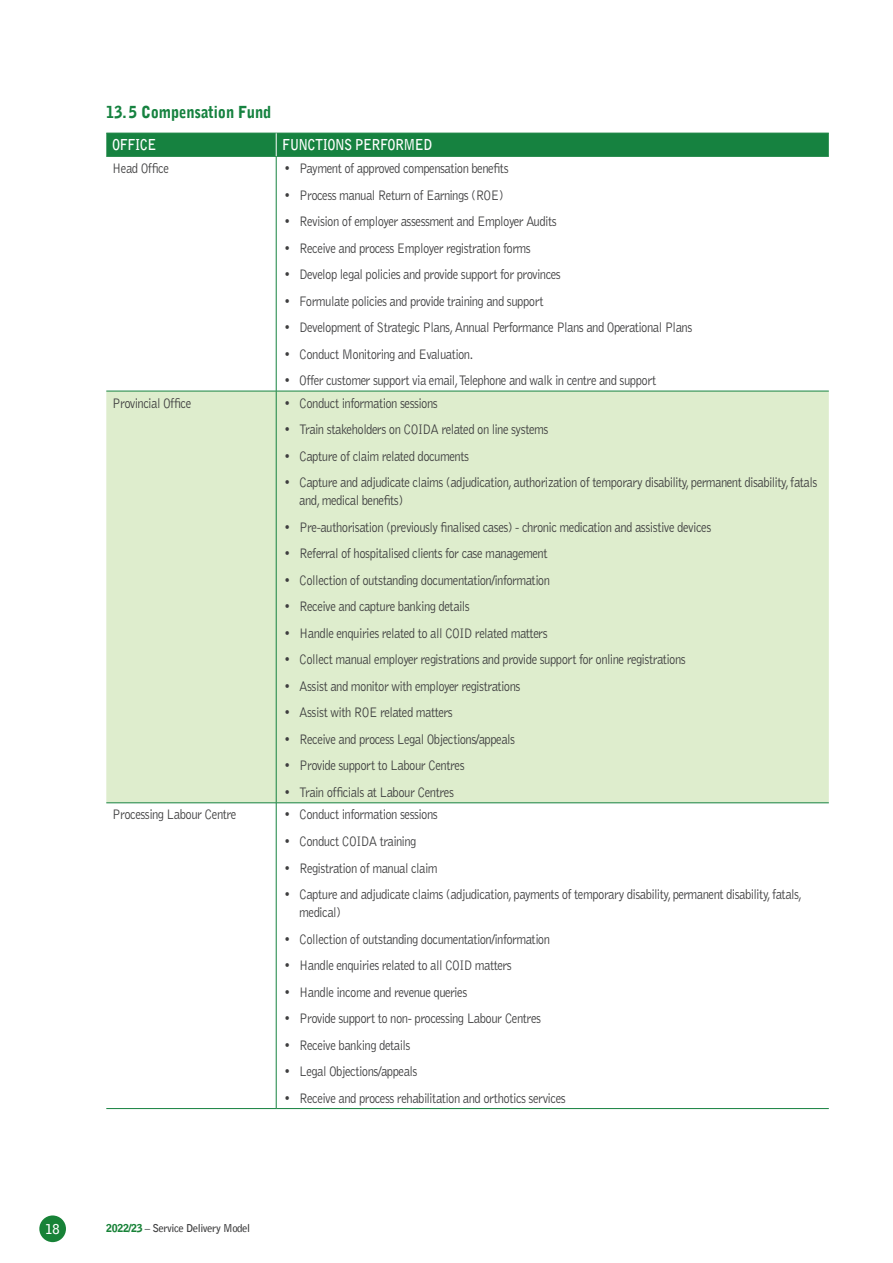
<style>
.page{position:relative;width:893px;height:1263px;background:#fff}
.page>*{position:absolute;margin:0;border:0;box-sizing:border-box;transform-origin:0 0}
._2__SUB-HEADER{font:900 16.5px "Bell Gothic";letter-spacing:-.01em;color:#168240;scale:.9 1}
._4_TABLE_STYLE_2{font:700 15px "Bell Gothic Std";letter-spacing:-.04em;color:#fff;scale:.89 1}
._3_TABLE_STYLE{font:300 14.25px/18px "Bell Gothic Std";letter-spacing:-.04em;color:#3e3e3f;scale:.89 1}
.t1{font:700 13.5px "Bell Gothic Std";color:#fff;scale:.95 1}
.t2{font:700 10.8px "Bell Gothic";letter-spacing:-.04em;color:#3e3e3f}
.s1{font-weight:900;color:#178237}
</style>
<div class="page">
<div style="left:39px;top:1215px;width:27px;height:27px;background:#178237;border-radius:50%"></div>
<div style="left:106px;top:392px;width:723px;height:410px;background:#deedcd"></div>
<hr style="left:106px;top:156px;width:170px;height:1px;background:#168240">
<hr style="left:276px;top:156px;width:553px;height:1px;background:#168240">
<hr style="left:276px;top:157px;width:1px;height:234px;background:#168240">
<hr style="left:106px;top:391px;width:170px;height:1px;background:#168240">
<hr style="left:276px;top:391px;width:553px;height:1px;background:#168240">
<hr style="left:276px;top:391px;width:1px;height:412px;background:#168240">
<hr style="left:106px;top:802px;width:170px;height:1px;background:#168240">
<hr style="left:276px;top:802px;width:553px;height:1px;background:#168240">
<hr style="left:276px;top:803px;width:1px;height:305px;background:#168240">
<hr style="left:106px;top:1108px;width:170px;height:1px;background:#168240">
<hr style="left:276px;top:1108px;width:553px;height:1px;background:#168240">
<div style="left:106px;top:133px;width:723px;height:23px;background:#168240"></div>
<p class="_2__SUB-HEADER" style="left:106px;top:103px;width:185px">13. 5 Compensation Fund</p>
<p class="_4_TABLE_STYLE_2" style="left:112px;top:136px;width:51px">OFFICE</p>
<p class="_4_TABLE_STYLE_2" style="left:282px;top:136px;width:170px">FUNCTIONS PERFORMED</p>
<p class="_3_TABLE_STYLE" style="left:112px;top:160px;width:65px">Head Office</p>
<p class="_3_TABLE_STYLE" style="left:284px;top:160px;width:254px">• Payment of approved compensation benefits</p>
<p class="_3_TABLE_STYLE" style="left:284px;top:186px;width:248px">• Process manual Return of Earnings (ROE)</p>
<p class="_3_TABLE_STYLE" style="left:284px;top:213px;width:308px">• Revision of employer assessment and Employer Audits</p>
<p class="_3_TABLE_STYLE" style="left:284px;top:239px;width:279px">• Receive and process Employer registration forms</p>
<p class="_3_TABLE_STYLE" style="left:284px;top:266px;width:312px">• Develop legal policies and provide support for provinces</p>
<p class="_3_TABLE_STYLE" style="left:284px;top:292px;width:293px">• Formulate policies and provide training and support</p>
<p class="_3_TABLE_STYLE" style="left:284px;top:319px;width:460px">• Development of Strategic Plans, Annual Performance Plans and Operational Plans</p>
<p class="_3_TABLE_STYLE" style="left:284px;top:345px;width:214px">• Conduct Monitoring and Evaluation.</p>
<p class="_3_TABLE_STYLE" style="left:284px;top:372px;width:420px">• Offer customer support via email,Telephone and walk in centre and support</p>
<p class="_3_TABLE_STYLE" style="left:112px;top:394px;width:90px">Provincial Office</p>
<p class="_3_TABLE_STYLE" style="left:284px;top:394px;width:174px">• Conduct information sessions</p>
<p class="_3_TABLE_STYLE" style="left:284px;top:421px;width:298px">• Train stakeholders on COIDA related on line systems</p>
<p class="_3_TABLE_STYLE" style="left:284px;top:447px;width:209px">• Capture of claim related documents</p>
<p class="_3_TABLE_STYLE" style="left:299px;top:474px;width:584px;text-indent:-15px">• Capture and adjudicate claims (adjudication, authorization of temporary disability, permanent disability, fatals and, medical benefits)</p>
<p class="_3_TABLE_STYLE" style="left:284px;top:518px;width:481px">• Pre-authorisation (previously finalised cases) - chronic medication and assistive devices</p>
<p class="_3_TABLE_STYLE" style="left:284px;top:545px;width:297px">• Referral of hospitalised clients for case management</p>
<p class="_3_TABLE_STYLE" style="left:284px;top:571px;width:300px">• Collection of outstanding documentation/information</p>
<p class="_3_TABLE_STYLE" style="left:284px;top:598px;width:210px">• Receive and capture banking details</p>
<p class="_3_TABLE_STYLE" style="left:284px;top:624px;width:298px">• Handle enquiries related to all COID related matters</p>
<p class="_3_TABLE_STYLE" style="left:284px;top:651px;width:453px">• Collect manual employer registrations and provide support for online registrations</p>
<p class="_3_TABLE_STYLE" style="left:284px;top:677px;width:267px">• Assist and monitor with employer registrations</p>
<p class="_3_TABLE_STYLE" style="left:284px;top:704px;width:191px">• Assist with ROE related matters</p>
<p class="_3_TABLE_STYLE" style="left:284px;top:730px;width:261px">• Receive and process Legal Objections/appeals</p>
<p class="_3_TABLE_STYLE" style="left:284px;top:757px;width:204px">• Provide support to Labour Centres</p>
<p class="_3_TABLE_STYLE" style="left:284px;top:783px;width:192px">• Train officials at Labour Centres</p>
<p class="_3_TABLE_STYLE" style="left:112px;top:806px;width:141px">Processing Labour Centre</p>
<p class="_3_TABLE_STYLE" style="left:284px;top:806px;width:174px">• Conduct information sessions</p>
<p class="_3_TABLE_STYLE" style="left:284px;top:833px;width:150px">• Conduct COIDA training</p>
<p class="_3_TABLE_STYLE" style="left:284px;top:859px;width:174px">• Registration of manual claim</p>
<p class="_3_TABLE_STYLE" style="left:299px;top:886px;width:567px;text-indent:-15px">• Capture and adjudicate claims (adjudication, payments of temporary disability, permanent disability, fatals, medical)</p>
<p class="_3_TABLE_STYLE" style="left:284px;top:930px;width:300px">• Collection of outstanding documentation/information</p>
<p class="_3_TABLE_STYLE" style="left:284px;top:957px;width:257px">• Handle enquiries related to all COID matters</p>
<p class="_3_TABLE_STYLE" style="left:284px;top:983px;width:207px">• Handle income and revenue queries</p>
<p class="_3_TABLE_STYLE" style="left:284px;top:1010px;width:290px">• Provide support to non- processing Labour Centres</p>
<p class="_3_TABLE_STYLE" style="left:284px;top:1036px;width:143px">• Receive banking details</p>
<p class="_3_TABLE_STYLE" style="left:284px;top:1063px;width:151px">• Legal Objections/appeals</p>
<p class="_3_TABLE_STYLE" style="left:284px;top:1089px;width:318px">• Receive and process rehabilitation and orthotics services</p>
<p class="t1" style="left:46px;top:1220px;width:16px">18</p>
<p class="t2" style="left:106px;top:1222px;width:145px"><span class="s1">2022/23</span> – Service Delivery Model</p>
</div>
